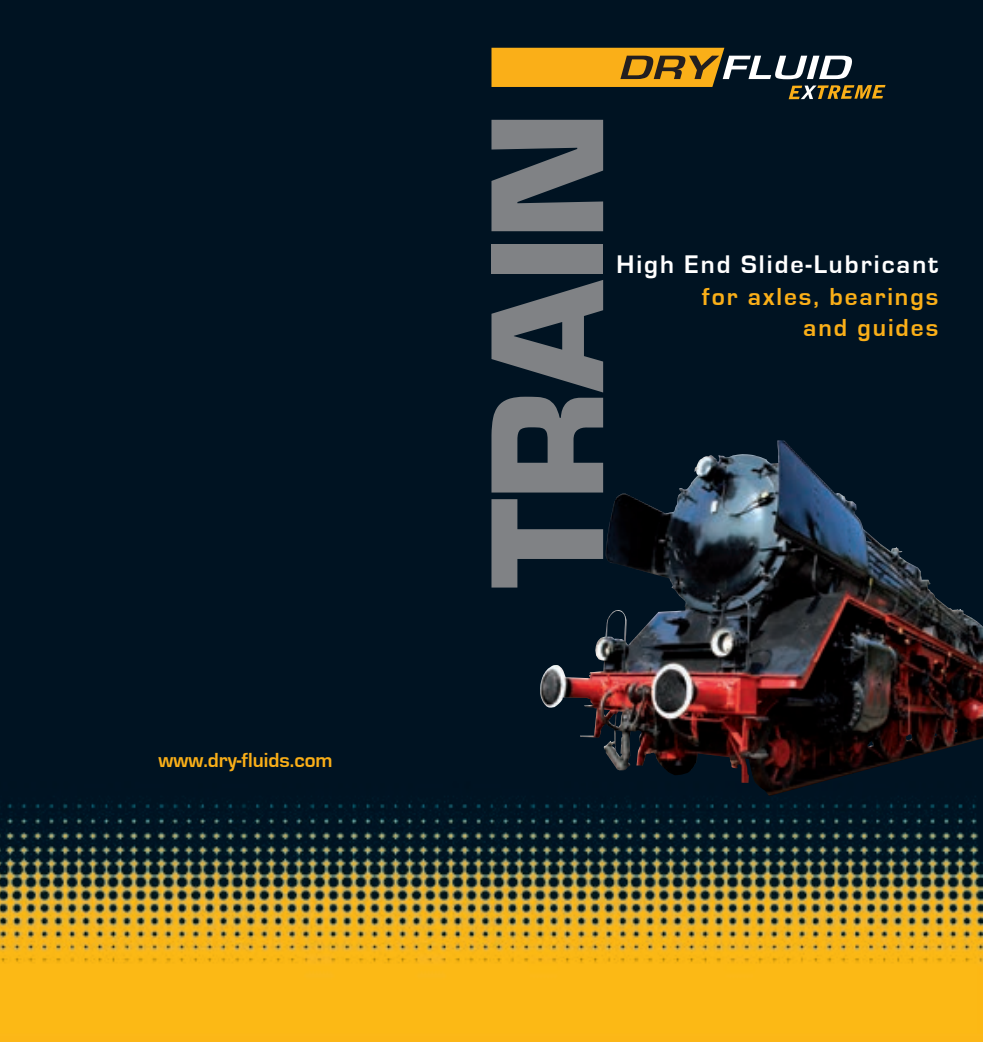
<style>
.page{position:relative;width:983px;height:1042px;background:#fff}
.page>*{position:absolute;margin:0;border:0;box-sizing:border-box;transform-origin:0 0}
.t1{font:700 148.75px "Eurostile LT";color:#808285}
.t2{font:700 26.25px "Eurostile";letter-spacing:.075em;color:#fff}
.t3{font:700 25.38px/31.5px "Eurostile";letter-spacing:.075em;color:#faaf18;text-align:right}
.t4{font:700 21px "Eurostile";color:#faaf18}
</style>
<div class="page">
<img style="left:0;top:0;width:982px;height:1042px">
<img style="left:540px;top:440px;width:442px;height:356px">
<svg style="left:491px;top:48px;width:395px;height:51px;background:#7c652d"></svg>
<p class="t4" style="left:158px;top:748px;width:176px">www.dry-fluids.com</p>
<h1 class="t1" style="left:456px;top:588px;width:478px;rotate:-90deg">TRAIN</h1>
<p class="t2" style="left:616px;top:250px;width:323px">High End Slide-Lubricant</p>
<p class="t3" style="left:701px;top:281px;width:238px">for axles, bearings and guides</p>
</div>
